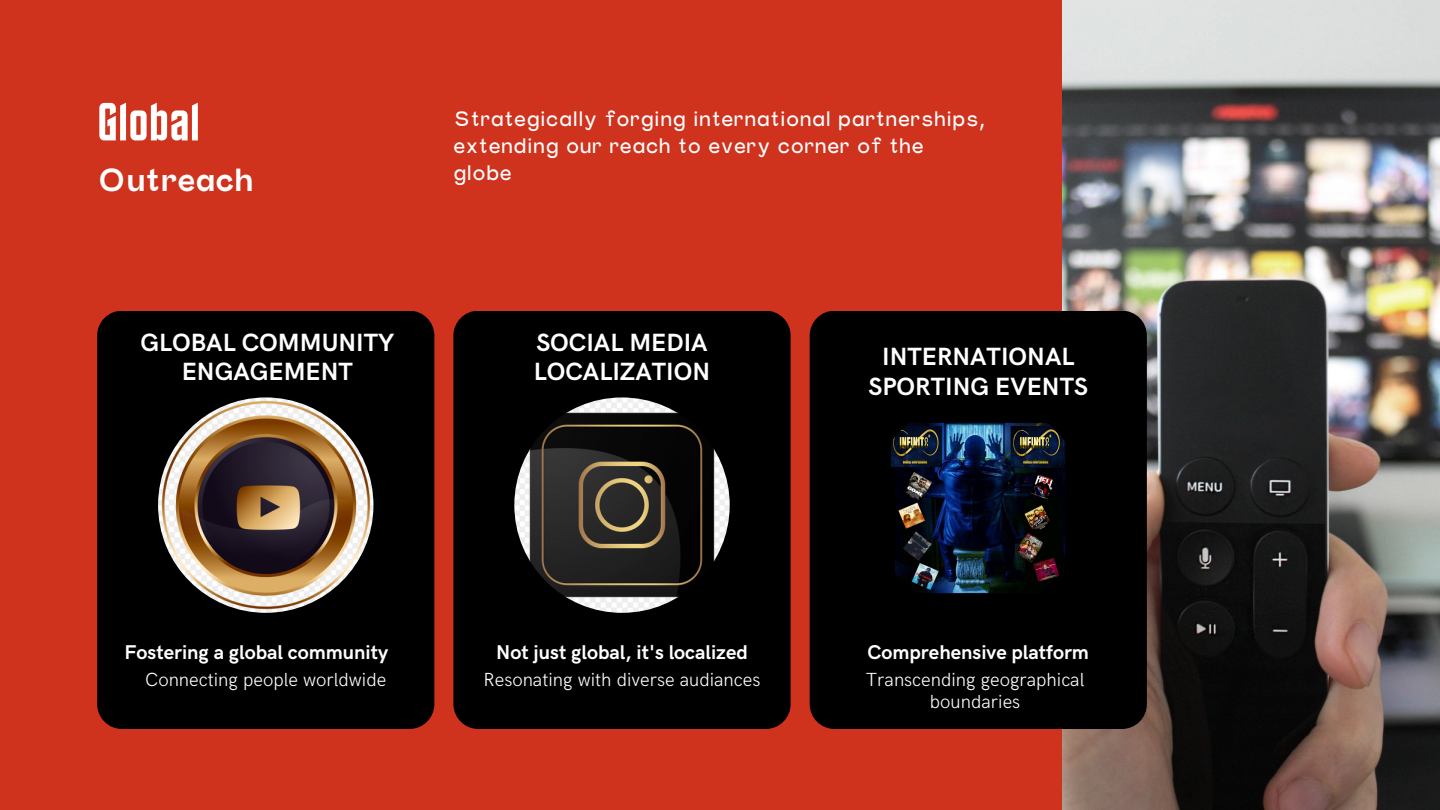
<style>
.page{position:relative;width:1440px;height:810px;background:#cf321d}
.page>*{position:absolute;margin:0;border:0;box-sizing:border-box;transform-origin:0 0}
.t1{font:54px "Horta";color:#fff}
.t2{font:700 32px "Stavok Grotesque";color:#fff}
.t3{font:700 25px/29.2px "HK Grotesk";color:#fff;text-align:center}
.t4{font:21px/27px "Stavok Grotesque";letter-spacing:.025em;color:#fff}
.t5{font:700 20px "HK Grotesk";color:#fff}
.t6{font:300 19px/22.5px "HK Grotesk";color:#fff;text-align:center}
</style>
<div class="page">
<div style="left:97px;top:311px;width:337px;height:418px;background:#000;border-radius:25px"></div>
<div style="left:453px;top:311px;width:338px;height:418px;background:#000;border-radius:25px"></div>
<img style="left:1062px;top:0;width:378px;height:810px">
<div style="left:810px;top:311px;width:337px;height:418px;background:#000;border-radius:25px"></div>
<img style="left:158px;top:397px;width:215px;height:216px;border-radius:50%">
<img style="left:514px;top:397px;width:216px;height:216px;border-radius:50%">
<img style="left:871px;top:397px;width:215px;height:216px;border-radius:50%">
<h2 class="t1" style="left:97px;top:99px;width:104px">Global</h2>
<h3 class="t4" style="left:453px;top:104px;width:533px">Strategically forging international partnerships, extending our reach to every corner of the globe</h3>
<h3 class="t2" style="left:97px;top:159px;width:158px">Outreach</h3>
<p class="t3" style="left:140px;top:329px;width:255px">GLOBAL COMMUNITY<br>ENGAGEMENT</p>
<p class="t3" style="left:534px;top:329px;width:178px;text-align:left">SOCIAL MEDIA<br>LOCALIZATION</p>
<p class="t3" style="left:869px;top:343px;width:221px">INTERNATIONAL<br>SPORTING EVENTS</p>
<p class="t5" style="left:124px;top:641px;width:265px">Fostering a global community</p>
<h4 class="t5" style="left:496px;top:641px;width:253px">Not just global, it's localized</h4>
<h3 class="t5" style="left:868px;top:641px;width:223px">Comprehensive platform</h3>
<h4 class="t6" style="left:145px;top:669px;width:243px">Connecting people worldwide</h4>
<p class="t6" style="left:484px;top:669px;width:278px">Resonating with diverse audiances</p>
<h4 class="t6" style="left:866px;top:669px;width:220px">Transcending geographical boundaries</h4>
</div>
